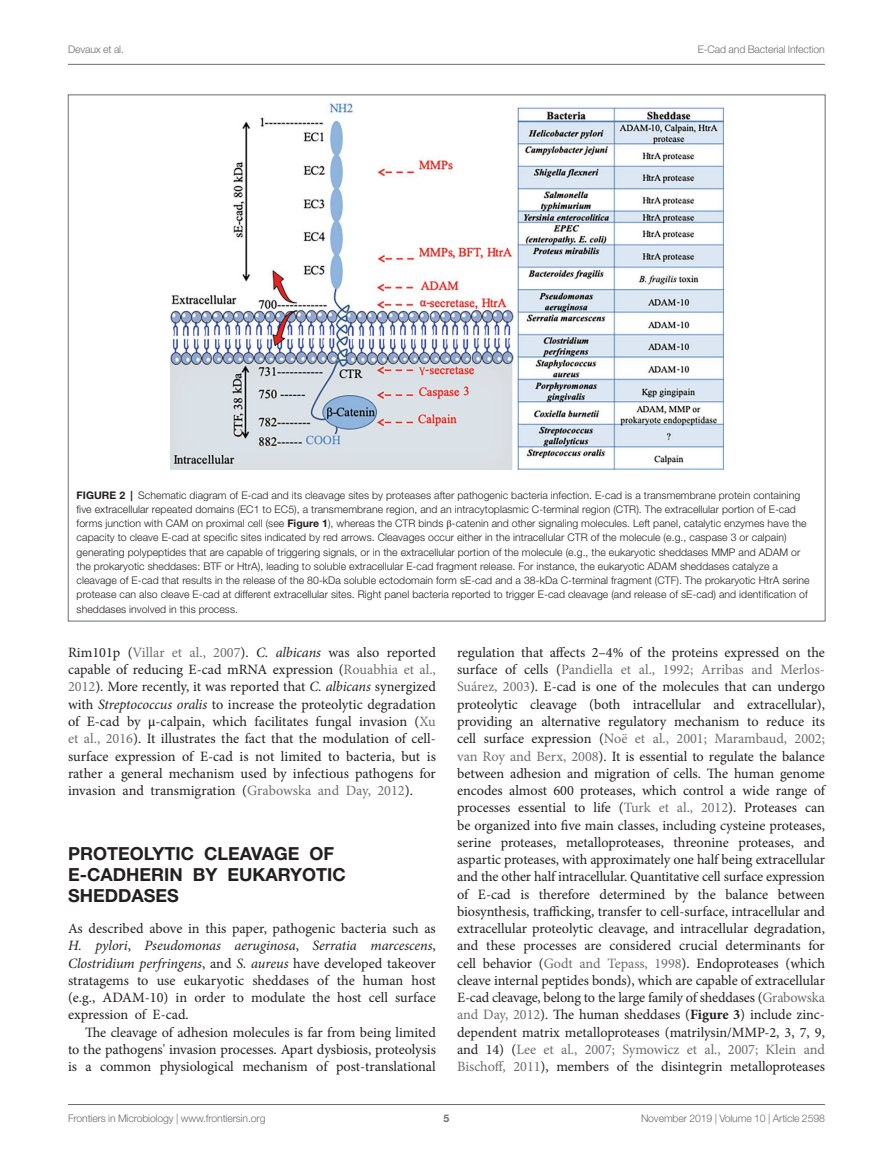
<style>
.page{position:relative;width:893px;height:1170px;background:#fff}
.page>*{position:absolute;margin:0;border:0;box-sizing:border-box;transform-origin:0 0}
.HEAD_1{font:700 18px/21px "Helvetica Neue LT Std";color:#231f20}
.TEXT{font:14.25px/17.2px "Minion Pro";letter-spacing:-.005em;color:#231f20;text-align:justify}
.TEXT_FLUSH{font:14.25px/17.2px "Minion Pro";color:#231f20;text-align:justify}
.FIG_LEG{font:300 10.5px/14.2px "Helvetica Neue LT Std";letter-spacing:.005em;color:#231f20}
.t1{font:300 10.5px "Helvetica Neue LT Std";letter-spacing:-.015em;color:#6c6d70}
.t2{font:700 10.5px "Helvetica Neue LT Std";color:#6c6d70}
.s1{font-weight:700}
.s2{font-family:"STIX General";font-weight:400}
.s3{color:#6c6d70}
.s4{font-style:italic}
.s5{font-family:"STIX General"}
</style>
<div class="page">
<hr style="left:68px;top:64px;width:757px;height:1px;background:#6c6d70">
<hr style="left:68px;top:1104px;width:757px;height:1px;background:#6c6d70">
<img style="left:170px;top:103px;width:553px;height:366px">
<p class="t1" style="left:68px;top:42px;width:57px">Devaux et al.</p>
<p class="t1" style="left:698px;top:42px;width:129px">E-Cad and Bacterial Infection</p>
<p class="FIG_LEG" style="left:77px;top:487px;width:734px"><span class="s1">FIGURE 2 |</span> Schematic diagram of E-cad and its cleavage sites by proteases after pathogenic bacteria infection. E-cad is a transmembrane protein containing five extracellular repeated domains (EC1 to EC5), a transmembrane region, and an intracytoplasmic C-terminal region (CTR). The extracellular portion of E-cad forms junction with CAM on proximal cell (see <span class="s1">Figure 1</span>), whereas the CTR binds <span class="s2">β</span>-catenin and other signaling molecules. Left panel, catalytic enzymes have the capacity to cleave E-cad at specific sites indicated by red arrows. Cleavages occur either in the intracellular CTR of the molecule (e.g., caspase 3 or calpain) generating polypeptides that are capable of triggering signals, or in the extracellular portion of the molecule (e.g., the eukaryotic sheddases MMP and ADAM or the prokaryotic sheddases: BTF or HtrA), leading to soluble extracellular E-cad fragment release. For instance, the eukaryotic ADAM sheddases catalyze a cleavage of E-cad that results in the release of the 80-kDa soluble ectodomain form sE-cad and a 38-kDa C-terminal fragment (CTF). The prokaryotic HtrA serine protease can also cleave E-cad at different extracellular sites. Right panel bacteria reported to trigger E-cad cleavage (and release of sE-cad) and identification of sheddases involved in this process.</p>
<p class="TEXT" style="left:68px;top:643px;width:369px">Rim101p (<span class="s3">Villar et al., 2007</span>). <span class="s4">C. albicans</span> was also reported capable of reducing E-cad mRNA expression (<span class="s3">Rouabhia et al., 2012</span>). More recently, it was reported that <span class="s4">C. albicans</span> synergized with <span class="s4">Streptococcus oralis</span> to increase the proteolytic degradation of E-cad by <span class="s5">μ</span>-calpain, which facilitates fungal invasion (<span class="s3">Xu et al., 2016</span>). It illustrates the fact that the modulation of cell&shy;surface expression of E-cad is not limited to bacteria, but is rather a general mechanism used by infectious pathogens for invasion and transmigration (<span class="s3">Grabowska and Day, 2012</span>).</p>
<p class="HEAD_1" style="left:68px;top:842px;width:279px">PROTEOLYTIC CLEAVAGE OF<br>E-CADHERIN BY EUKARYOTIC<br>SHEDDASES</p>
<p class="TEXT_FLUSH" style="left:68px;top:919px;width:369px">As described above in this paper, pathogenic bacteria such as <span class="s4">H. pylori</span>, <span class="s4">Pseudomonas aeruginosa</span>, <span class="s4">Serratia marcescens</span>, <span class="s4">Clostridium perfringens</span>, and <span class="s4">S. aureus</span> have developed takeover stratagems to use eukaryotic sheddases of the human host (e.g., ADAM-10) in order to modulate the host cell surface expression of E-cad.</p>
<p class="TEXT" style="left:68px;top:1023px;width:369px;text-indent:17px">The cleavage of adhesion molecules is far from being limited to the pathogens' invasion processes. Apart dysbiosis, proteolysis is a common physiological mechanism of post-translational</p>
<p class="TEXT" style="left:457px;top:643px;width:369px">regulation that affects 2–4% of the proteins expressed on the surface of cells (<span class="s3">Pandiella et al., 1992; Arribas and Merlos-Suárez, 2003</span>). E-cad is one of the molecules that can undergo proteolytic cleavage (both intracellular and extracellular), providing an alternative regulatory mechanism to reduce its cell surface expression (<span class="s3">Noë et al., 2001; Marambaud, 2002; van Roy and Berx, 2008</span>). It is essential to regulate the balance between adhesion and migration of cells. The human genome encodes almost 600 proteases, which control a wide range of processes essential to life (<span class="s3">Turk et al., 2012</span>). Proteases can be organized into five main classes, including cysteine proteases, serine proteases, metalloproteases, threonine proteases, and aspartic proteases, with approximately one half being extracellular and the other half intracellular. Quantitative cell surface expression of E-cad is therefore determined by the balance between biosynthesis, trafficking, transfer to cell-surface, intracellular and extracellular proteolytic cleavage, and intracellular degradation, and these processes are considered crucial determinants for cell behavior (<span class="s3">Godt and Tepass, 1998</span>). Endoproteases (which cleave internal peptides bonds), which are capable of extracellular E-cad cleavage, belong to the large family of sheddases (<span class="s3">Grabowska and Day, 2012</span>). The human sheddases (<span class="s1">Figure 3</span>) include zinc&shy;dependent matrix metalloproteases (matrilysin/MMP-2, 3, 7, 9, and 14) (<span class="s3">Lee et al., 2007; Symowicz et al., 2007; Klein and Bischoff, 2011</span>), members of the disintegrin metalloproteases</p>
<p class="t1" style="left:68px;top:1111px;width:199px">Frontiers in Microbiology | www.frontiersin.org</p>
<p class="t2" style="left:444px;top:1111px;width:7px">5</p>
<p class="t1" style="left:641px;top:1111px;width:185px">November 2019 | Volume 10 | Article 2598</p>
</div>
